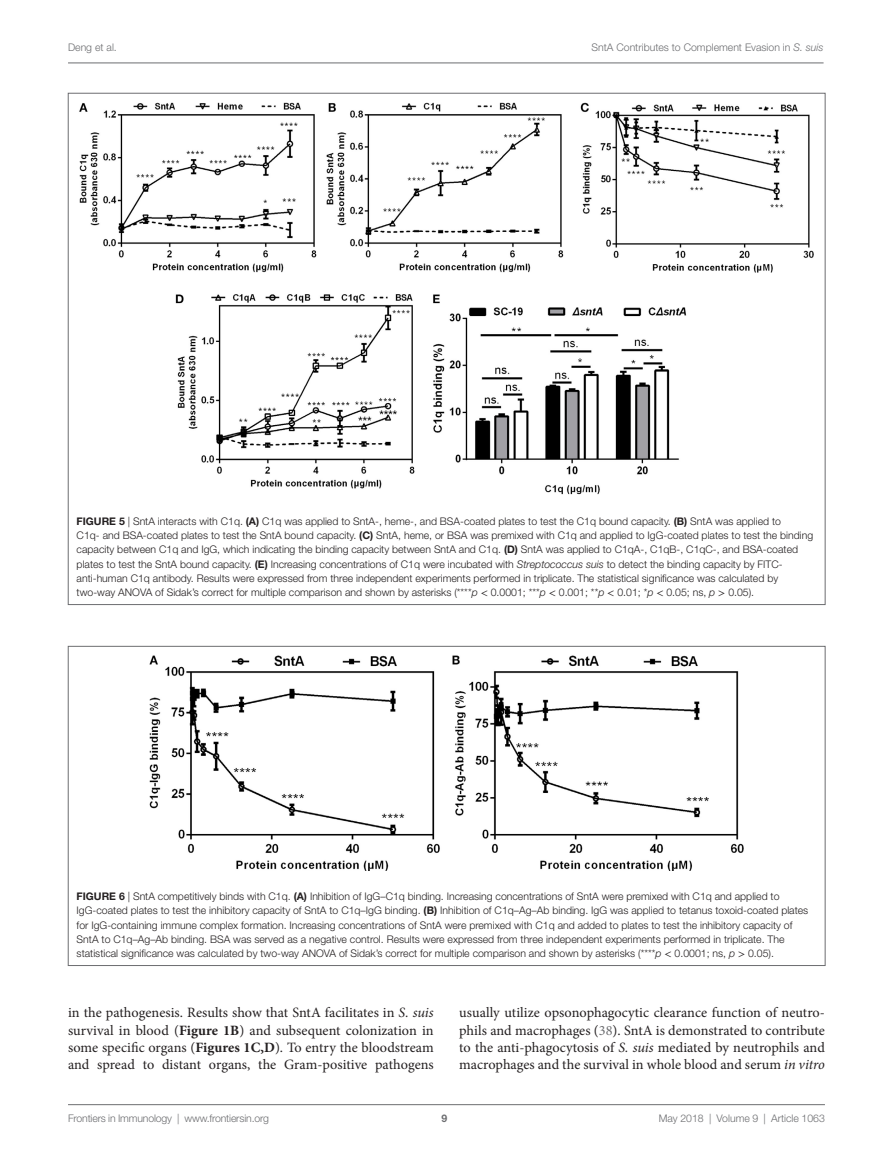
<style>
.page{position:relative;width:893px;height:1170px;background:#fff}
.page>*{position:absolute;margin:0;border:0;box-sizing:border-box;transform-origin:0 0}
.t1{font:14.25px/17.2px "Minion Pro";color:#231f20;text-align:justify}
.t2{font:300 10.5px/14.2px "Helvetica Neue LT Std";color:#231f20}
.t3{font:300 10.5px "Helvetica Neue LT Std";color:#6c6d70}
.t4{font:700 10.5px "Helvetica Neue LT Std";color:#6c6d70}
.s1{font-style:italic}
.s2{font-weight:700}
.s3{font-family:"STIX General";font-weight:400}
.s4{color:#6c6d70}
</style>
<div class="page">
<img style="left:149px;top:655px;width:595px;height:215px">
<img style="left:79px;top:102px;width:735px;height:393px">
<hr style="left:68px;top:1104px;width:757px;height:1px;background:#6c6d70">
<hr style="left:68px;top:63px;width:755px;height:1px;background:#6c6d70">
<p class="t3" style="left:68px;top:41px;width:50px">Deng et al.</p>
<p class="t3" style="left:592px;top:41px;width:233px">SntA Contributes to Complement Evasion in <span class="s1">S. suis</span></p>
<p class="t2" style="left:77px;top:513px;width:738px"><span class="s2">FIGURE 5</span> | SntA interacts with C1q. <span class="s2">(A)</span> C1q was applied to SntA-, heme-, and BSA-coated plates to test the C1q bound capacity. <span class="s2">(B)</span> SntA was applied to<br>C1q- and BSA-coated plates to test the SntA bound capacity. <span class="s2">(C)</span> SntA, heme, or BSA was premixed with C1q and applied to IgG-coated plates to test the binding capacity between C1q and IgG, which indicating the binding capacity between SntA and C1q. <span class="s2">(D)</span> SntA was applied to C1qA-, C1qB-, C1qC-, and BSA-coated plates to test the SntA bound capacity. <span class="s2">(E)</span> Increasing concentrations of C1q were incubated with <span class="s1">Streptococcus suis</span> to detect the binding capacity by FITC&shy;anti-human C1q antibody. Results were expressed from three independent experiments performed in triplicate. The statistical significance was calculated by two-way ANOVA of Sidak’s correct for multiple comparison and shown by asterisks (****<span class="s1">p</span> <span class="s3">&lt;</span> 0.0001; ***<span class="s1">p</span> <span class="s3">&lt;</span> 0.001; **<span class="s1">p</span> <span class="s3">&lt;</span> 0.01; *<span class="s1">p</span> <span class="s3">&lt;</span> 0.05; ns, <span class="s1">p</span> <span class="s3">&gt;</span> 0.05).</p>
<p class="t2" style="left:77px;top:888px;width:733px"><span class="s2">FIGURE 6</span> | SntA competitively binds with C1q. <span class="s2">(A)</span> Inhibition of IgG–C1q binding. Increasing concentrations of SntA were premixed with C1q and applied to IgG-coated plates to test the inhibitory capacity of SntA to C1q–IgG binding. <span class="s2">(B)</span> Inhibition of C1q–Ag–Ab binding. IgG was applied to tetanus toxoid-coated plates for IgG-containing immune complex formation. Increasing concentrations of SntA were premixed with C1q and added to plates to test the inhibitory capacity of SntA to C1q–Ag–Ab binding. BSA was served as a negative control. Results were expressed from three independent experiments performed in triplicate. The statistical significance was calculated by two-way ANOVA of Sidak’s correct for multiple comparison and shown by asterisks (****<span class="s1">p</span> <span class="s3">&lt;</span> 0.0001; ns, <span class="s1">p</span> <span class="s3">&gt;</span> 0.05).</p>
<p class="t1" style="left:68px;top:1004px;width:367px">in the pathogenesis. Results show that SntA facilitates in <span class="s1">S. suis </span>survival in blood (<span class="s2">Figure 1B</span>) and subsequent colonization in some specific organs (<span class="s2">Figures 1C,D</span>). To entry the bloodstream and spread to distant organs, the Gram-positive pathogens</p>
<p class="t1" style="left:459px;top:1004px;width:367px">usually utilize opsonophagocytic clearance function of neutro&shy;phils and macrophages (<span class="s4">38</span>). SntA is demonstrated to contribute to the anti-phagocytosis of <span class="s1">S. suis</span> mediated by neutrophils and macrophages and the survival in whole blood and serum <span class="s1">in vitro</span></p>
<p class="t3" style="left:68px;top:1111px;width:203px">Frontiers in Immunology | www.frontiersin.org</p>
<p class="t3" style="left:659px;top:1111px;width:168px">May 2018 | Volume 9 | Article 1063</p>
<p class="t4" style="left:441px;top:1111px;width:7px">9</p>
</div>
